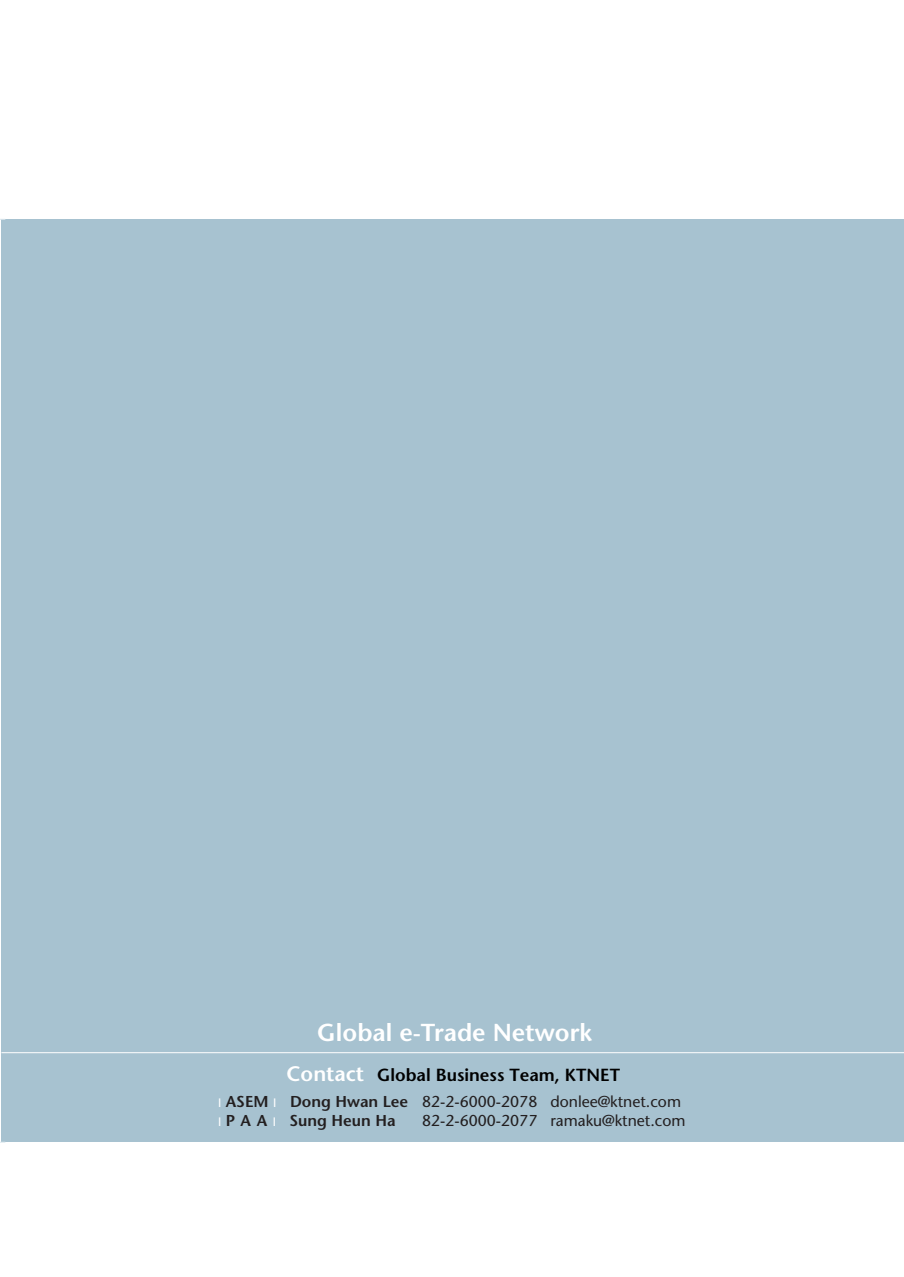
<style>
.page{position:relative;width:904px;height:1277px;background:#fff}
.page>*{position:absolute;margin:0;border:0;box-sizing:border-box;transform-origin:0 0}
.t1{font:600 24.5px "Stone Sans";color:#fff}
.t2{font:600 17.5px "Stone Sans";color:#000}
.t3{font:15.75px/18.7px "Stone Sans";color:#231f20}
.s1{font-size:21px;color:#fff}
.s2{font-size:12.25px;color:#fff}
.s3{font-weight:600}
</style>
<div class="page">
<div style="left:0;top:219px;width:904px;height:924px;background:#a7c2d0"></div>
<h1 class="t1" style="left:317px;top:1023px;width:276px">Global e-Trade Network</h1>
<p class="t2" style="left:287px;top:1068px;width:335px"><span class="s1">Contact</span> Global Business Team, KTNET</p>
<p class="t3" style="left:218px;top:1093px;width:464px"><span class="s2">I</span> <span class="s3">ASEM</span> <span class="s2">I</span> <span class="s3">Dong Hwan Lee</span> 82-2-6000-2078 donlee@ktnet.com<br><span class="s2">I</span> <span class="s3">P A A</span> <span class="s2">I</span> <span class="s3">Sung Heun Ha</span></p>
<p class="t3" style="left:422px;top:1112px;width:265px">82-2-6000-2077 ramaku@ktnet.com</p>
</div>
